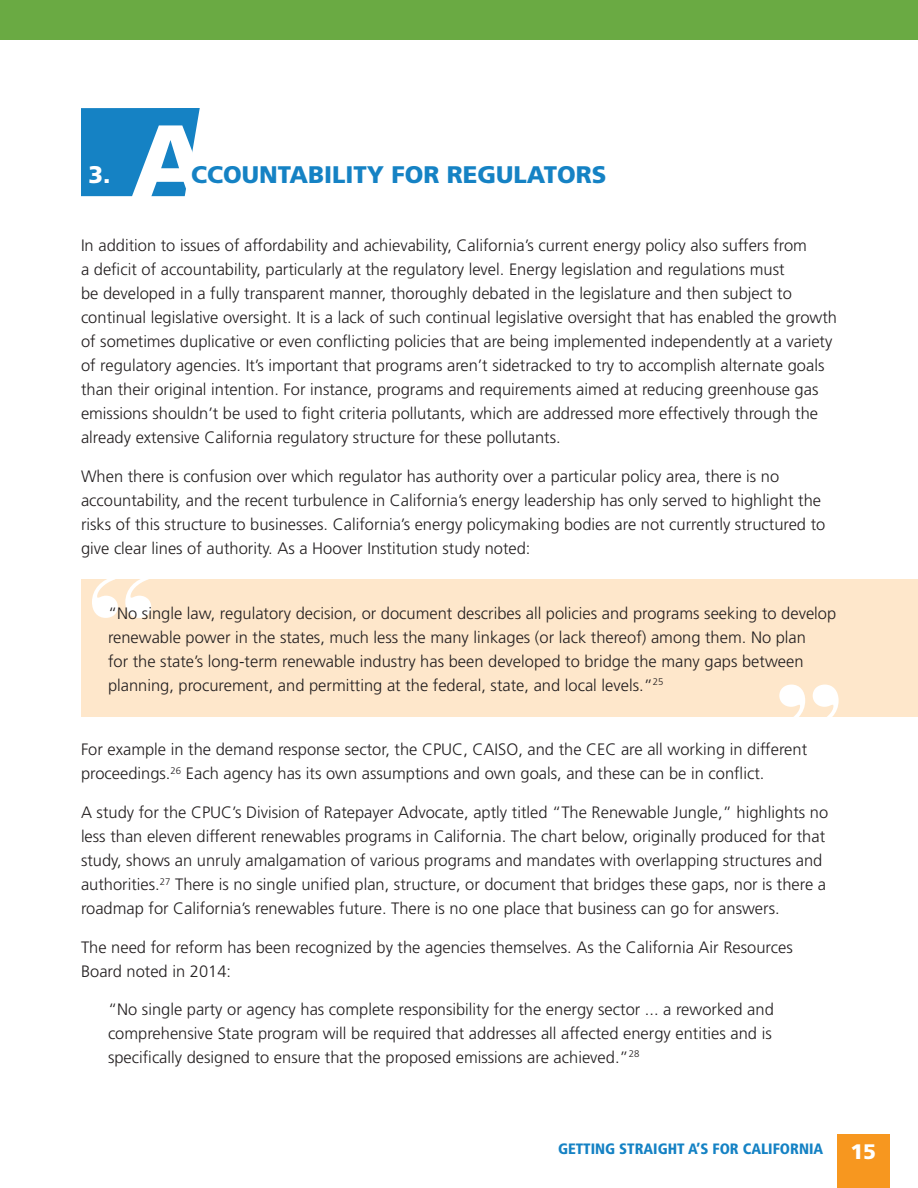
<style>
.page{position:relative;width:918px;height:1188px;background:#fff}
.page>*{position:absolute;margin:0;border:0;box-sizing:border-box;transform-origin:0 0}
.myfootnotes{font:108px "Poster Bodoni BT";color:#fff}
.t1{font:900 102.6px "Frutiger LT Std";color:#fff}
.t2{font:900 24px "Frutiger LT Std";color:#1582c4}
.t3{font:900 24px "Frutiger LT Std";color:#fff}
.myfootnotes-2{font:900 21px "Frutiger LT Std";color:#fff}
.t4{font:300 16.5px/24px "Frutiger LT Std";color:#231f20}
.t5{font:900 condensed 15px "Frutiger LT Std";color:#1582c4}
</style>
<div class="page">
<div style="left:0;top:0;width:918px;height:40px;background:#6aaa43"></div>
<div style="left:837px;top:1134px;width:53px;height:54px;background:#f7971f"></div>
<div style="left:81px;top:580px;width:837px;height:137px;background:#fee7cb"></div>
<svg style="left:81px;top:108px;width:119px;height:88px;background:#248ac7"></svg>
<p class="t1" style="left:131px;top:99px;width:81px">A</p>
<p class="t3" style="left:88px;top:160px;width:24px">3.</p>
<p class="t2" style="left:191px;top:160px;width:417px">CCOUNTABILITY FOR REGULATORS</p>
<p class="t4" style="left:81px;top:234px;width:758px">In addition to issues of affordability and achievability, California’s current energy policy also suffers from<br>a deficit of accountability, particularly at the regulatory level. Energy legislation and regulations must<br>be developed in a fully transparent manner, thoroughly debated in the legislature and then subject to continual legislative oversight. It is a lack of such continual legislative oversight that has enabled the growth of sometimes duplicative or even conflicting policies that are being implemented independently at a variety of regulatory agencies. It’s important that programs aren’t sidetracked to try to accomplish alternate goals than their original intention. For instance, programs and requirements aimed at reducing greenhouse gas emissions shouldn’t be used to fight criteria pollutants, which are addressed more effectively through the already extensive California regulatory structure for these pollutants.</p>
<p class="t4" style="left:81px;top:465px;width:746px">When there is confusion over which regulator has authority over a particular policy area, there is no accountability, and the recent turbulence in California’s energy leadership has only served to highlight the risks of this structure to businesses. California’s energy policymaking bodies are not currently structured to give clear lines of authority. As a Hoover Institution study noted:</p>
<p class="myfootnotes" style="left:87px;top:549px;width:71px">“</p>
<p class="t4" style="left:108px;top:601px;width:730px">“No single law, regulatory decision, or document describes all policies and programs seeking to develop renewable power in the states, much less the many linkages (or lack thereof) among them. No plan<br>for the state’s long-term renewable industry has been developed to bridge the many gaps between planning, procurement, and permitting at the federal, state, and local levels.”<sup>25</sup></p>
<p class="myfootnotes" style="left:774px;top:657px;width:71px">”</p>
<p class="t4" style="left:81px;top:738px;width:728px">For example in the demand response sector, the CPUC, CAISO, and the CEC are all working in different proceedings.<sup>26</sup> Each agency has its own assumptions and own goals, and these can be in conflict.</p>
<p class="t4" style="left:81px;top:801px;width:749px">A study for the CPUC’s Division of Ratepayer Advocate, aptly titled “The Renewable Jungle,” highlights no less than eleven different renewables programs in California. The chart below, originally produced for that study, shows an unruly amalgamation of various programs and mandates with overlapping structures and authorities.<sup>27</sup> There is no single unified plan, structure, or document that bridges these gaps, nor is there a roadmap for California’s renewables future. There is no one place that business can go for answers.</p>
<p class="t4" style="left:81px;top:936px;width:713px">The need for reform has been recognized by the agencies themselves. As the California Air Resources<br>Board noted in 2014:</p>
<p class="t4" style="left:108px;top:997px;width:667px">“No single party or agency has complete responsibility for the energy sector ... a reworked and comprehensive State program will be required that addresses all affected energy entities and is specifically designed to ensure that the proposed emissions are achieved.”<sup>28</sup></p>
<p class="t5" style="left:558px;top:1140px;width:267px">GETTING STRAIGHT A’S FOR CALIFORNIA</p>
<p class="myfootnotes-2" style="left:850px;top:1139px;width:27px">15</p>
</div>
